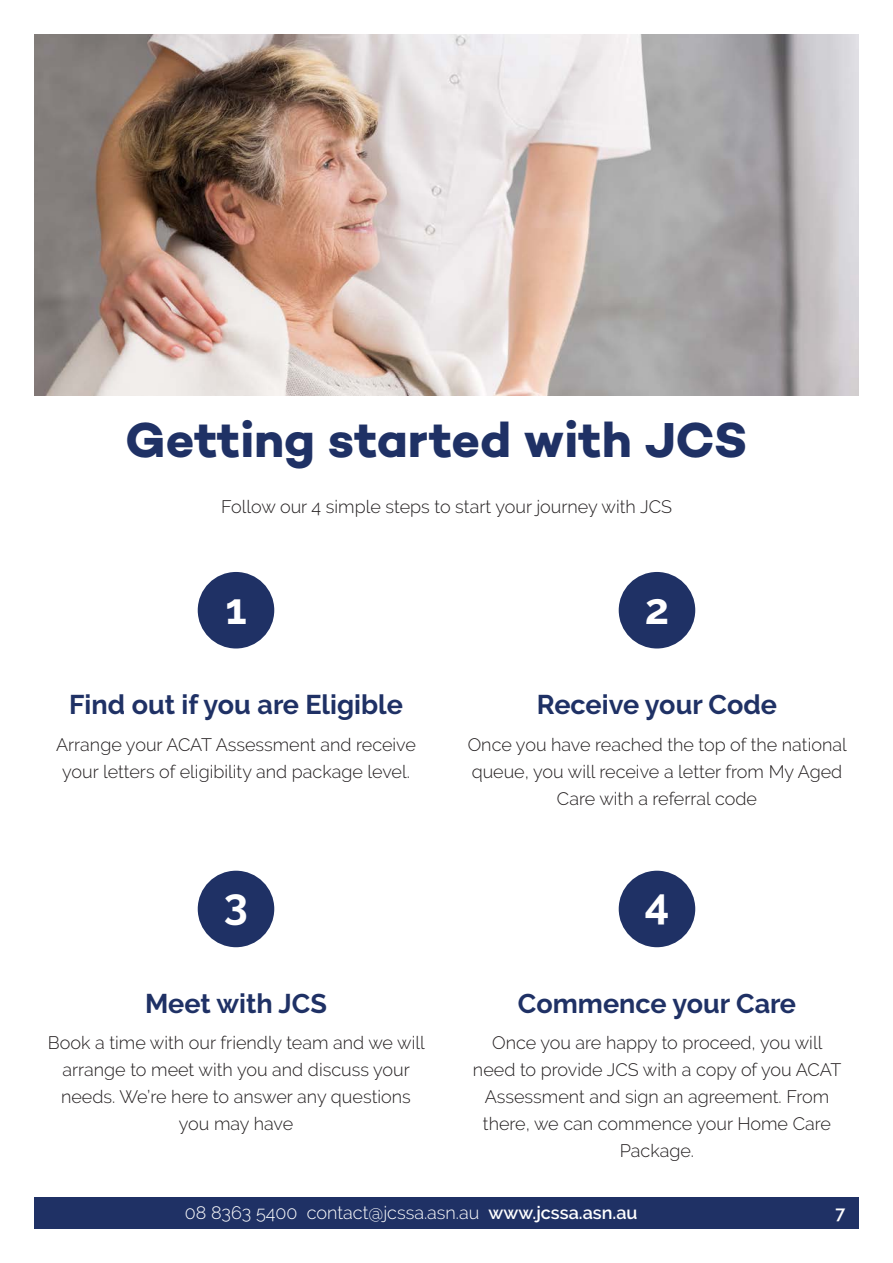
<style>
.page{position:relative;width:893px;height:1263px;background:#fff}
.page>*{position:absolute;margin:0;border:0;box-sizing:border-box;transform-origin:0 0}
.t1{font:49.95px "Campton Bold DEMO";color:#1f3165}
.t2{font:700 43.2px "Raleway";color:#fff}
.t3{font:700 27px "Raleway";color:#1f3165}
.t4{font:300 18px/27px "Raleway";color:#231f20;text-align:center}
.t5{font:300 18px "Raleway";color:#fff}
.t6{font:600 18px "Raleway";color:#fff}
.s1{font-weight:600}
</style>
<div class="page">
<img style="left:34px;top:34px;width:825px;height:361px">
<div style="left:198px;top:572px;width:76px;height:76px;background:#1f3165;border-radius:50%"></div>
<div style="left:198px;top:871px;width:76px;height:76px;background:#1f3165;border-radius:50%"></div>
<div style="left:619px;top:572px;width:76px;height:76px;background:#1f3165;border-radius:50%"></div>
<div style="left:619px;top:871px;width:76px;height:76px;background:#1f3165;border-radius:50%"></div>
<div style="left:34px;top:1197px;width:825px;height:32px;background:#1f3165"></div>
<p class="t1" style="left:125px;top:411px;width:624px">Getting started with JCS</p>
<p class="t4" style="left:221px;top:493px;width:452px">Follow our 4 simple steps to start your journey with JCS</p>
<p class="t2" style="left:225px;top:584px;width:23px">1</p>
<p class="t2" style="left:645px;top:584px;width:26px">2</p>
<p class="t3" style="left:69px;top:689px;width:335px">Find out if you are Eligible</p>
<p class="t3" style="left:537px;top:689px;width:242px">Receive your Code</p>
<p class="t4" style="left:56px;top:731px;width:361px">Arrange your ACAT Assessment and receive your letters of eligibility and package level.</p>
<p class="t4" style="left:468px;top:731px;width:380px">Once you have reached the top of the national queue, you will receive a letter from My Aged<br>Care with a referral code</p>
<p class="t2" style="left:224px;top:879px;width:26px">3</p>
<p class="t2" style="left:645px;top:879px;width:26px">4</p>
<p class="t3" style="left:145px;top:988px;width:183px">Meet with JCS</p>
<p class="t4" style="left:48px;top:1029px;width:378px">Book a time with our friendly team and we will arrange to meet with you and discuss your needs. We’re here to answer any questions you may have</p>
<p class="t3" style="left:518px;top:988px;width:280px">Commence your Care</p>
<p class="t4" style="left:473px;top:1029px;width:370px">Once you are happy to proceed, you will need to provide JCS with a copy of you ACAT<br>Assessment and sign an agreement. From there, we can commence your Home Care<br>Package.</p>
<p class="t5" style="left:185px;top:1202px;width:454px">08 8363 5400 contact@jcssa.asn.au <span class="s1">www.jcssa.asn.au</span></p>
<p class="t6" style="left:835px;top:1202px;width:11px">7</p>
</div>
